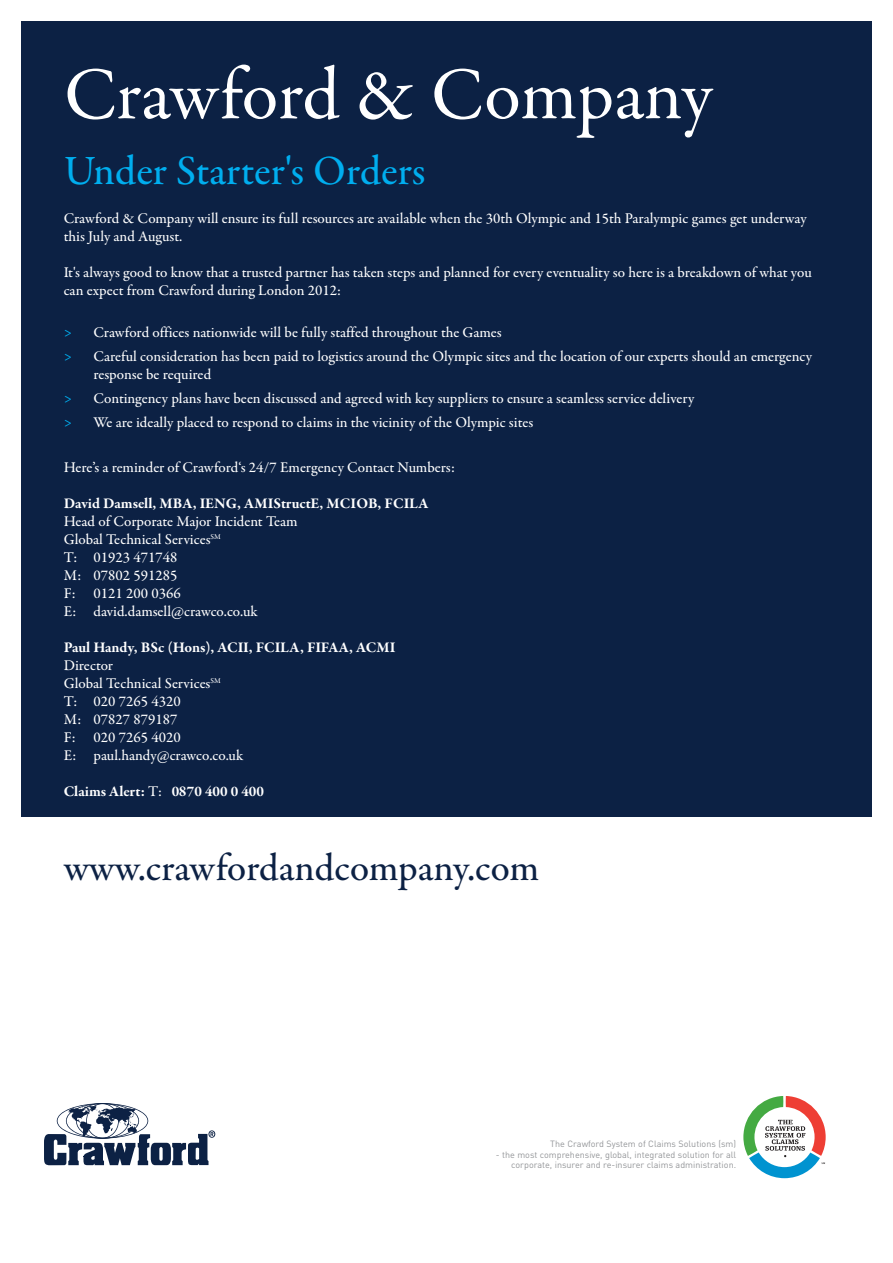
<style>
.page{position:relative;width:893px;height:1263px;background:#fff}
.page>*{position:absolute;margin:0;border:0;box-sizing:border-box;transform-origin:0 0}
.t1{font:75px "Garamond Premr Pro";letter-spacing:-.005em;color:#fff}
.t2{font:500 42px "Garamond Premr Pro";letter-spacing:-.005em;color:#00aeef}
.t3{font:500 39px "Garamond Premr Pro";color:#0c2144}
.t4{font:500 15px/18px "Garamond Premr Pro";color:#fff}
.t5{font:700 15px "Garamond Premr Pro";color:#fff}
.t6{font:9px/10.5px "DIN";color:#939598;text-align:right}
.s1{color:#00aeef}
.s2{font-weight:500}
</style>
<div class="page">
<div style="left:21px;top:21px;width:851px;height:795px;background:#0c2144"></div>
<svg style="left:44px;top:1103px;width:171px;height:62px"></svg>
<svg style="left:743px;top:1096px;width:83px;height:83px"></svg>
<h1 class="t1" style="left:64px;top:65px;width:650px">Crawford &amp; Company</h1>
<h2 class="t2" style="left:64px;top:154px;width:363px">Under Starter's Orders</h2>
<p class="t4" style="left:64px;top:211px;width:744px">Crawford &amp; Company will ensure its full resources are available when the 30th Olympic and 15th Paralympic games get underway this July and August.</p>
<p class="t4" style="left:64px;top:265px;width:750px">It's always good to know that a trusted partner has taken steps and planned for every eventuality so here is a breakdown of what you can expect from Crawford during London 2012:</p>
<p class="t4" style="left:64px;top:322px;width:750px;line-height:24px"><span class="s1">&gt;</span> Crawford offices nationwide will be fully staffed throughout the Games<br><span class="s1">&gt;</span> Careful consideration has been paid to logistics around the Olympic sites and the location of our experts should an emergency</p>
<p class="t4" style="left:64px;top:364px;width:632px;line-height:24px;text-indent:30px">response be required<br><span class="s1">&gt;</span> Contingency plans have been discussed and agreed with key suppliers to ensure a seamless service delivery <span class="s1">&gt;</span> We are ideally placed to respond to claims in the vicinity of the Olympic sites</p>
<p class="t4" style="left:64px;top:460px;width:393px">Here’s a reminder of Crawford‘s 24/7 Emergency Contact Numbers:</p>
<p class="t5" style="left:64px;top:498px;width:366px">David Damsell, MBA, IENG, AMIStructE, MCIOB, FCILA</p>
<p class="t4" style="left:64px;top:514px;width:235px">Head of Corporate Major Incident Team<br>Global Technical Services<sup>SM<br></sup>T: 01923 471748<br>M: 07802 591285<br>F: 0121 200 0366<br>E: david.damsell@crawco.co.uk</p>
<p class="t5" style="left:64px;top:642px;width:333px">Paul Handy, BSc (Hons), ACII, FCILA, FIFAA, ACMI</p>
<p class="t4" style="left:64px;top:658px;width:181px">Director<br>Global Technical Services<sup>SM<br></sup>T: 020 7265 4320<br>M: 07827 879187<br>F: 020 7265 4020<br>E: paul.handy@crawco.co.uk</p>
<p class="t5" style="left:64px;top:786px;width:202px">Claims Alert: <span class="s2">T:</span> 0870 400 0 400</p>
<h3 class="t3" style="left:64px;top:852px;width:477px">www.crawfordandcompany.com</h3>
<p class="t6" style="left:550px;top:1139px;width:187px">The Crawford System of Claims Solutions (sm)</p>
<p class="t6" style="left:496px;top:1149px;width:242px">- the most comprehensive, global, integrated solution for all corporate, insurer and re-insurer claims administration.</p>
</div>
